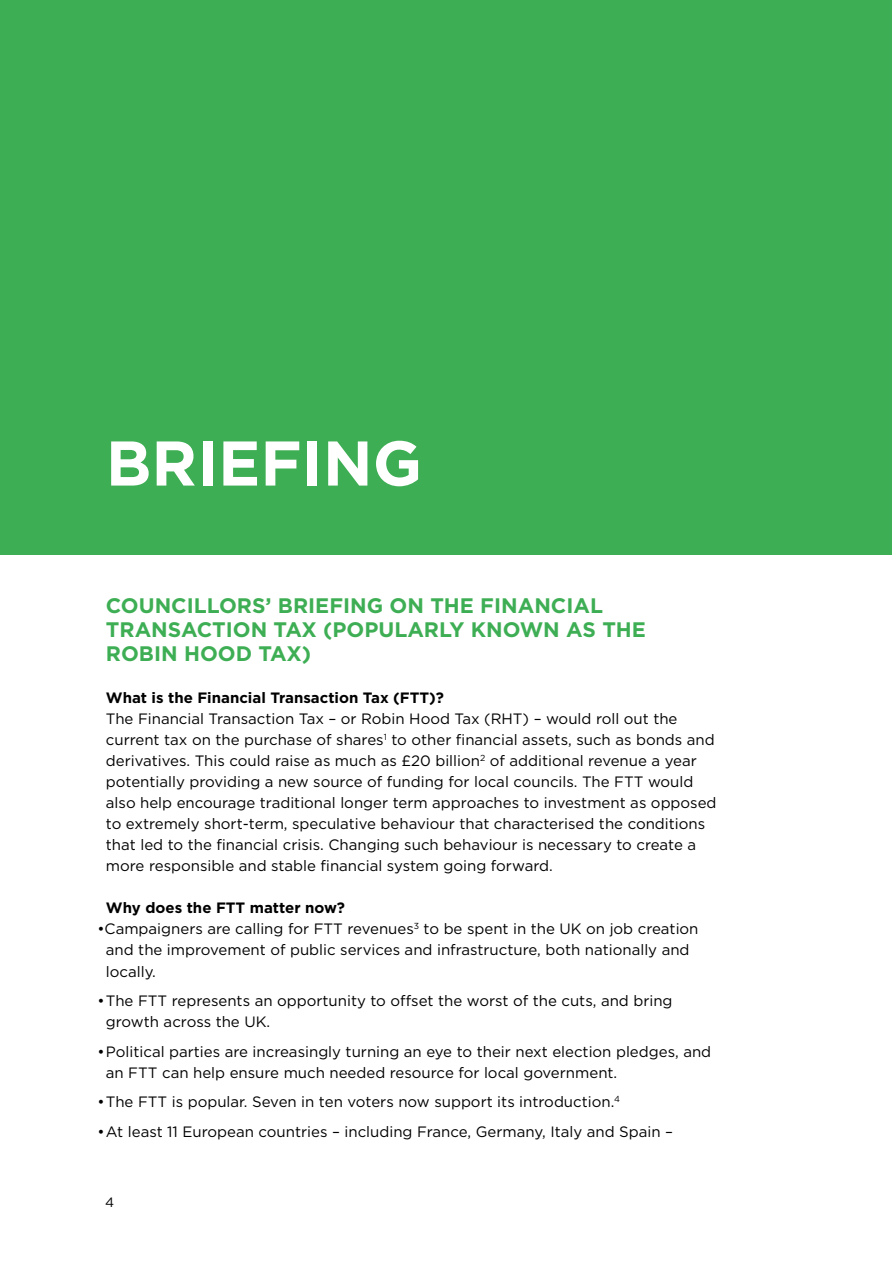
<style>
.page{position:relative;width:892px;height:1263px;background:#fff}
.page>*{position:absolute;margin:0;border:0;box-sizing:border-box;transform-origin:0 0}
.t1{font:700 63px "Gotham";color:#fff}
.t2{font:700 21px/24px "Gotham";color:#3eae54}
.t3{font:15px/21px "Gotham";color:#000001}
.t4{font:700 15px "Gotham";color:#000001}
.t5{font:13.5px "Gotham";color:#000001}
</style>
<div class="page">
<div style="left:0;top:0;width:891px;height:554px;background:#3eae54"></div>
<h1 class="t1" style="left:106px;top:427px;width:318px">BRIEFING</h1>
<h2 class="t2" style="left:106px;top:593px;width:541px">COUNCILLORS’ BRIEFING ON THE FINANCIAL<br>TRANSACTION TAX (POPULARLY KNOWN AS THE<br>ROBIN HOOD TAX)</h2>
<p class="t4" style="left:106px;top:689px;width:340px">What is the Financial Transaction Tax (FTT)?</p>
<p class="t3" style="left:106px;top:708px;width:612px">The Financial Transaction Tax – or Robin Hood Tax (RHT) – would roll out the current tax on the purchase of shares<sup>1</sup> to other financial assets, such as bonds and derivatives. This could raise as much as £20 billion<sup>2</sup> of additional revenue a year potentially providing a new source of funding for local councils. The FTT would also help encourage traditional longer term approaches to investment as opposed to extremely short-term, speculative behaviour that characterised the conditions that led to the financial crisis. Changing such behaviour is necessary to create a more responsible and stable financial system going forward.</p>
<p class="t4" style="left:106px;top:899px;width:240px">Why does the FTT matter now?</p>
<p class="t3" style="left:106px;top:918px;width:594px;text-indent:-8px">•Campaigners are calling for FTT revenues<sup>3</sup> to be spent in the UK on job creation and the improvement of public services and infrastructure, both nationally and locally.</p>
<p class="t3" style="left:106px;top:990px;width:568px;text-indent:-9px">• The FTT represents an opportunity to offset the worst of the cuts, and bring growth across the UK.</p>
<p class="t3" style="left:106px;top:1040px;width:607px;text-indent:-9px">• Political parties are increasingly turning an eye to their next election pledges, and an FTT can help ensure much needed resource for local government.</p>
<p class="t3" style="left:97px;top:1091px;width:524px">• The FTT is popular. Seven in ten voters now support its introduction.<sup>4</sup></p>
<p class="t3" style="left:97px;top:1120px;width:577px">• At least 11 European countries – including France, Germany, Italy and Spain –</p>
<p class="t5" style="left:105px;top:1194px;width:11px">4</p>
</div>
